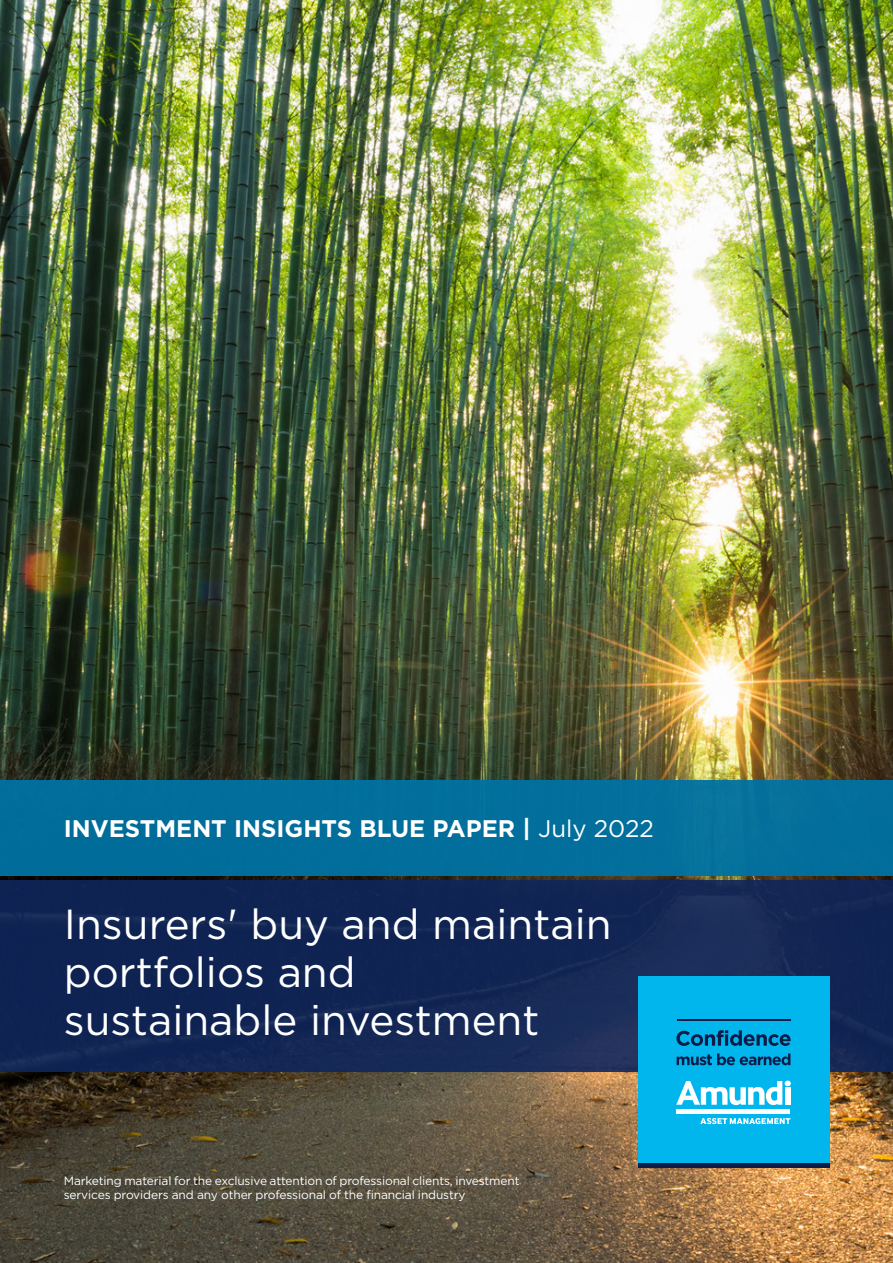
<style>
.page{position:relative;width:893px;height:1263px;background:#fff}
.page>*{position:absolute;margin:0;border:0;box-sizing:border-box;transform-origin:0 0}
.t1{font:42px/48px "Gotham";color:#fff}
.t2{font:700 24px "Gotham";color:#fff}
.t3{font:12px/14.4px "Gotham";letter-spacing:-.01em;color:#fff}
.s1{font-weight:400}
</style>
<div class="page">
<img style="left:0;top:0;width:893px;height:1263px">
<div style="left:0;top:880px;width:893px;height:191px;background:#102453"></div>
<div style="left:0;top:780px;width:893px;height:96px;background:#026e9c"></div>
<div style="left:638px;top:976px;width:191px;height:191px;background:#00b6ed"></div>
<hr style="left:638px;top:1163px;width:191px;height:4px;background:#0c1c49">
<div style="left:676px;top:1109px;width:114px;height:5px;background:#fff"></div>
<svg style="left:676px;top:1080px;width:115px;height:25px"></svg>
<div style="left:785px;top:1087px;width:5px;height:18px;background:#fff"></div>
<svg style="left:700px;top:1118px;width:90px;height:6px"></svg>
<hr style="left:677px;top:1019px;width:113px;height:1px;background:#0c1c49">
<svg style="left:676px;top:1030px;width:115px;height:16px"></svg>
<svg style="left:677px;top:1053px;width:113px;height:12px"></svg>
<h2 class="t2" style="left:64px;top:813px;width:592px">INVESTMENT INSIGHTS BLUE PAPER | <span class="s1">July 2022</span></h2>
<h1 class="t1" style="left:64px;top:900px;width:549px">Insurers' buy and maintain portfolios and<br>sustainable investment</h1>
<p class="t3" style="left:64px;top:1173px;width:457px">Marketing material for the exclusive attention of professional clients, investment services providers and any other professional of the financial industry</p>
</div>
